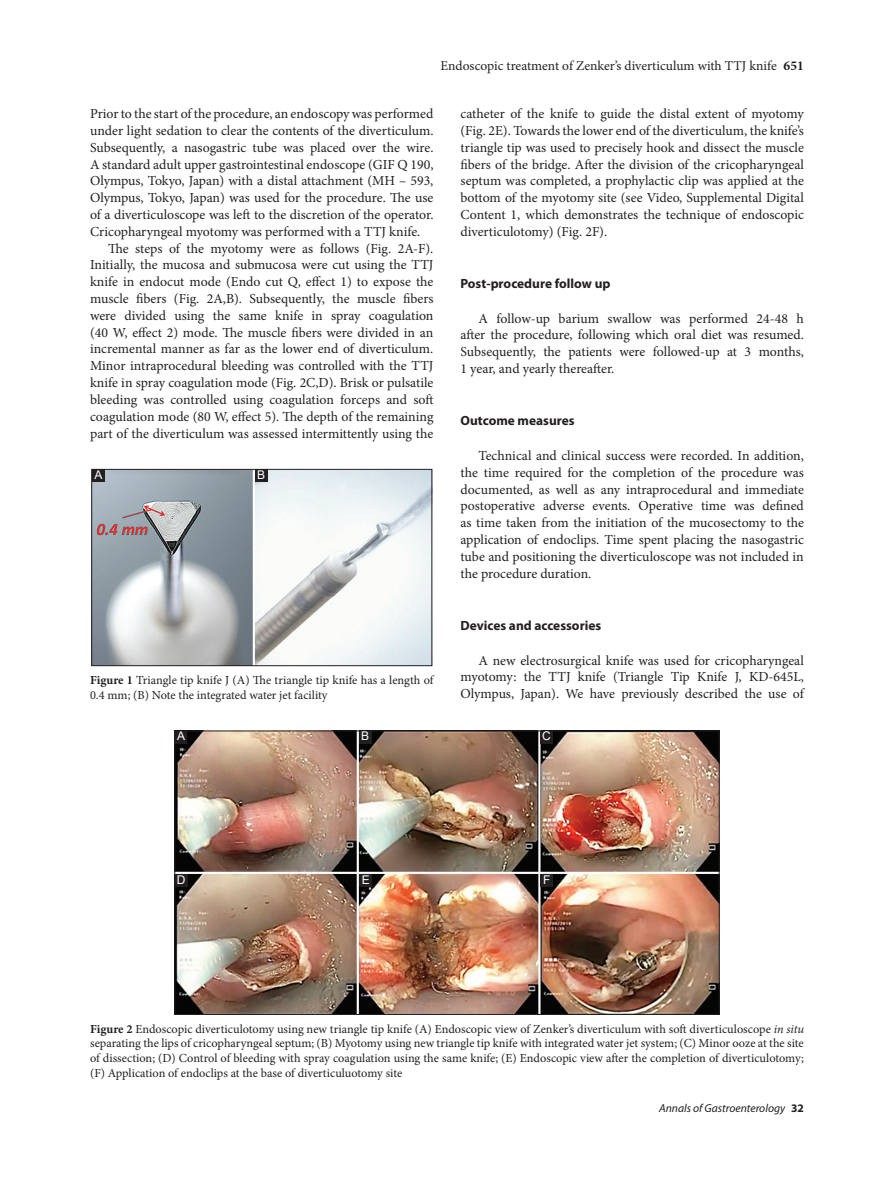
<style>
.page{position:relative;width:894px;height:1191px;background:#fff}
.page>*{position:absolute;margin:0;border:0;box-sizing:border-box;transform-origin:0 0}
.TX{font:13.8px/16.8px "Minion Pro";color:#231f20;text-align:justify}
.RH_R{font:13.5px "Minion Pro";color:#231f20}
.t1{font:700 13.35px "Myriad Pro";color:#231f20}
.FGC{font:12.3px/14.7px "Minion Pro";color:#231f20}
.LABEL{font:12px "Arial";color:#fff}
.t2{font:italic 11.55px "Myriad Pro";color:#231f20}
.s1{font-weight:700}
.s2{font-style:italic}
.s3{font-weight:700;font-style:normal}
</style>
<div class="page">
<img style="left:93px;top:471px;width:337px;height:192px">
<div style="left:91px;top:469px;width:341px;height:196px;border:1px solid #231f20"></div>
<div style="left:92px;top:469px;width:13px;height:13px;background:#231f20"></div>
<div style="left:255px;top:469px;width:12px;height:13px;background:#231f20"></div>
<img style="left:176px;top:732px;width:541px;height:280px">
<div style="left:174px;top:730px;width:545px;height:284px;border:1px solid #231f20"></div>
<div style="left:174px;top:730px;width:13px;height:13px;background:#231f20"></div>
<div style="left:175px;top:874px;width:13px;height:12px;background:#231f20"></div>
<div style="left:359px;top:730px;width:12px;height:13px;background:#231f20"></div>
<div style="left:359px;top:874px;width:13px;height:12px;background:#231f20"></div>
<div style="left:540px;top:730px;width:12px;height:13px;background:#231f20"></div>
<div style="left:540px;top:874px;width:13px;height:12px;background:#231f20"></div>
<p class="RH_R" style="left:440px;top:57px;width:364px">Endoscopic treatment of Zenker’s diverticulum with TTJ knife <span class="s1">651</span></p>
<p class="TX" style="left:90px;top:105px;width:345px">Prior to the start of the procedure, an endoscopy was performed under light sedation to clear the contents of the diverticulum.<br>Subsequently, a nasogastric tube was placed over the wire.<br>A standard adult upper gastrointestinal endoscope (GIF Q 190, Olympus, Tokyo, Japan) with a distal attachment (MH – 593, Olympus, Tokyo, Japan) was used for the procedure. The use of a diverticuloscope was left to the discretion of the operator.<br>Cricopharyngeal myotomy was performed with a TTJ knife.</p>
<p class="TX" style="left:90px;top:240px;width:345px;text-indent:18px">The steps of the myotomy were as follows (Fig. 2A-F).<br>Initially, the mucosa and submucosa were cut using the TTJ knife in endocut mode (Endo cut Q, effect 1) to expose the muscle fibers (Fig. 2A,B). Subsequently, the muscle fibers were divided using the same knife in spray coagulation (40 W, effect 2) mode. The muscle fibers were divided in an incremental manner as far as the lower end of diverticulum.<br>Minor intraprocedural bleeding was controlled with the TTJ knife in spray coagulation mode (Fig. 2C,D). Brisk or pulsatile bleeding was controlled using coagulation forceps and soft coagulation mode (80 W, effect 5). The depth of the remaining part of the diverticulum was assessed intermittently using the</p>
<p class="LABEL" style="left:95px;top:466px;width:10px">A</p>
<p class="LABEL" style="left:257px;top:466px;width:10px">B</p>
<p class="FGC" style="left:90px;top:672px;width:345px"><span class="s1">Figure 1</span> Triangle tip knife J (A) The triangle tip knife has a length of<br>0.4 mm; (B) Note the integrated water jet facility</p>
<p class="LABEL" style="left:177px;top:727px;width:10px">A</p>
<p class="LABEL" style="left:361px;top:727px;width:10px">B</p>
<p class="TX" style="left:460px;top:105px;width:345px">catheter of the knife to guide the distal extent of myotomy (Fig. 2E). Towards the lower end of the diverticulum, the knife’s triangle tip was used to precisely hook and dissect the muscle fibers of the bridge. After the division of the cricopharyngeal septum was completed, a prophylactic clip was applied at the bottom of the myotomy site (see Video, Supplemental Digital Content 1, which demonstrates the technique of endoscopic diverticulotomy) (Fig. 2F).</p>
<h2 class="t1" style="left:460px;top:274px;width:151px">Post-procedure follow up</h2>
<p class="TX" style="left:460px;top:310px;width:345px;text-indent:18px">A follow-up barium swallow was performed 24-48 h after the procedure, following which oral diet was resumed.<br>Subsequently, the patients were followed-up at 3 months, 1 year, and yearly thereafter.</p>
<h2 class="t1" style="left:460px;top:412px;width:116px">Outcome measures</h2>
<p class="TX" style="left:460px;top:447px;width:345px;text-indent:18px">Technical and clinical success were recorded. In addition, the time required for the completion of the procedure was documented, as well as any intraprocedural and immediate postoperative adverse events. Operative time was defined as time taken from the initiation of the mucosectomy to the application of endoclips. Time spent placing the nasogastric tube and positioning the diverticuloscope was not included in the procedure duration.</p>
<h2 class="t1" style="left:460px;top:616px;width:142px">Devices and accessories</h2>
<p class="TX" style="left:460px;top:651px;width:345px;text-indent:18px">A new electrosurgical knife was used for cricopharyngeal myotomy: the TTJ knife (Triangle Tip Knife J, KD-645L, Olympus, Japan). We have previously described the use of</p>
<p class="LABEL" style="left:542px;top:727px;width:10px">C</p>
<p class="LABEL" style="left:177px;top:871px;width:10px">D</p>
<p class="LABEL" style="left:361px;top:871px;width:10px">E</p>
<p class="LABEL" style="left:543px;top:871px;width:9px">F</p>
<p class="FGC" style="left:90px;top:1021px;width:715px;text-align:justify"><span class="s1">Figure 2</span> Endoscopic diverticulotomy using new triangle tip knife (A) Endoscopic view of Zenker’s diverticulum with soft diverticuloscope <span class="s2">in situ </span>separating the lips of cricopharyngeal septum; (B) Myotomy using new triangle tip knife with integrated water jet system; (C) Minor ooze at the site of dissection; (D) Control of bleeding with spray coagulation using the same knife; (E) Endoscopic view after the completion of diverticulotomy; (F) Application of endoclips at the base of diverticuluotomy site</p>
<p class="t2" style="left:658px;top:1101px;width:146px">Annals of Gastroenterology <span class="s3">32</span></p>
</div>
